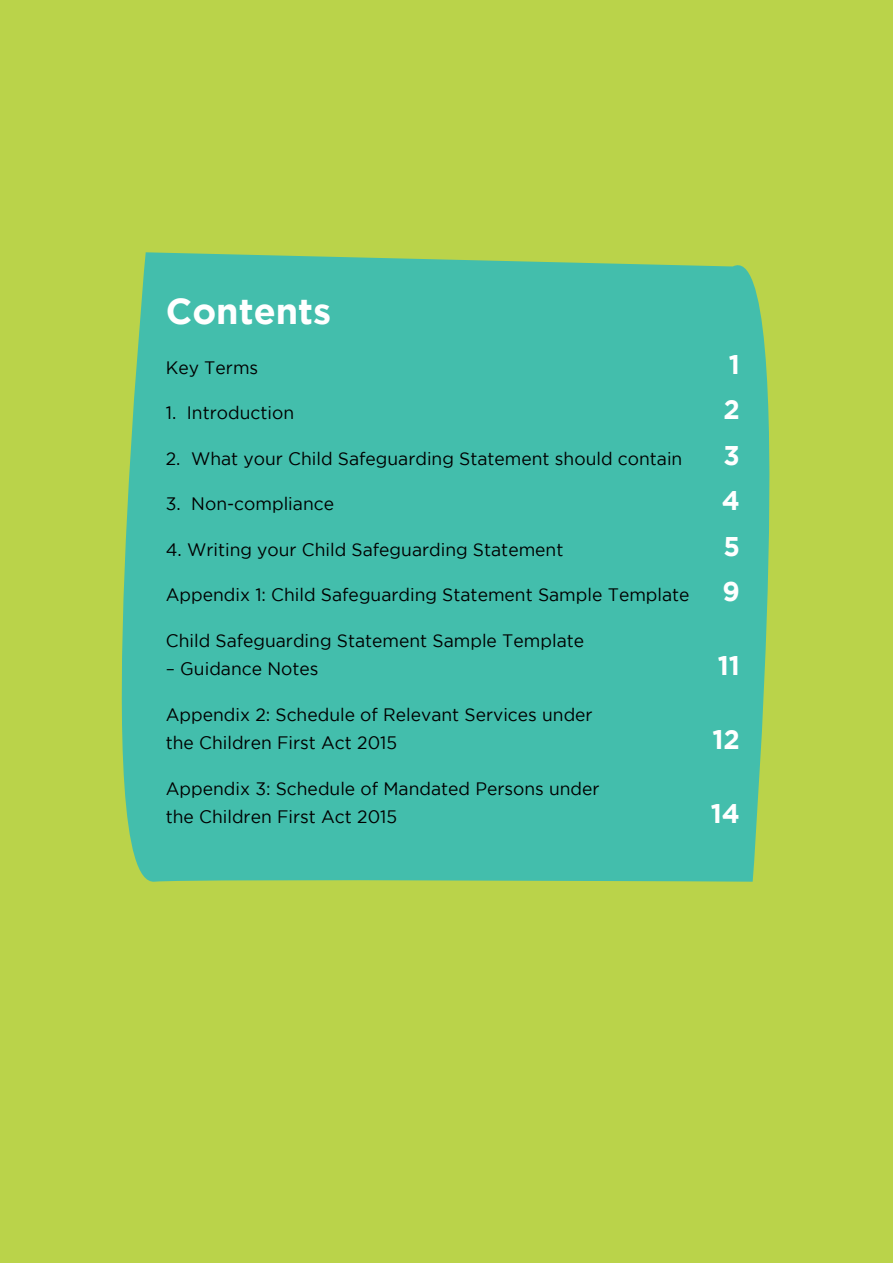
<style>
.page{position:relative;width:893px;height:1263px;background:#fff}
.page>*{position:absolute;margin:0;border:0;box-sizing:border-box;transform-origin:0 0}
.t1{font:700 36px "Gotham";color:#fff}
.t2{font:700 27px "Gotham";color:#fff}
.t3{font:18px/28.5px "Gotham";color:#000}
.s1{font-weight:700;font-size:27px;color:#fff}
</style>
<div class="page">
<div style="left:1px;top:0;width:892px;height:1263px;background:#bad34a"></div>
<div style="left:121px;top:252px;width:649px;height:630px;background:#43beac"></div>
<hr style="left:0;top:0;width:1px;height:1263px;background:#bad34a">
<h1 class="t1" style="left:166px;top:290px;width:167px">Contents</h1>
<p class="t3" style="left:166px;top:353px;width:94px">Key Terms</p>
<h2 class="t2" style="left:729px;top:349px;width:13px">1</h2>
<p class="t3" style="left:166px;top:398px;width:130px">1. Introduction</p>
<h2 class="t2" style="left:724px;top:394px;width:18px">2</h2>
<p class="t3" style="left:166px;top:444px;width:518px">2. What your Child Safeguarding Statement should contain</p>
<h2 class="t2" style="left:724px;top:440px;width:18px">3</h2>
<p class="t3" style="left:166px;top:489px;width:170px">3. Non-compliance</p>
<h2 class="t2" style="left:722px;top:485px;width:20px">4</h2>
<p class="t3" style="left:166px;top:535px;width:399px">4. Writing your Child Safeguarding Statement</p>
<h2 class="t2" style="left:723px;top:531px;width:18px">5</h2>
<p class="t3" style="left:166px;top:580px;width:576px">Appendix 1: Child Safeguarding Statement Sample Template <span class="s1">9</span></p>
<p class="t3" style="left:166px;top:626px;width:420px">Child Safeguarding Statement Sample Template</p>
<p class="t3" style="left:166px;top:654px;width:154px">– Guidance Notes</p>
<h2 class="t2" style="left:718px;top:650px;width:24px">11</h2>
<p class="t3" style="left:166px;top:700px;width:428px">Appendix 2: Schedule of Relevant Services under the Children First Act 2015</p>
<h2 class="t2" style="left:712px;top:724px;width:29px">12</h2>
<p class="t3" style="left:166px;top:774px;width:435px">Appendix 3: Schedule of Mandated Persons under the Children First Act 2015</p>
<h2 class="t2" style="left:711px;top:798px;width:31px">14</h2>
</div>
